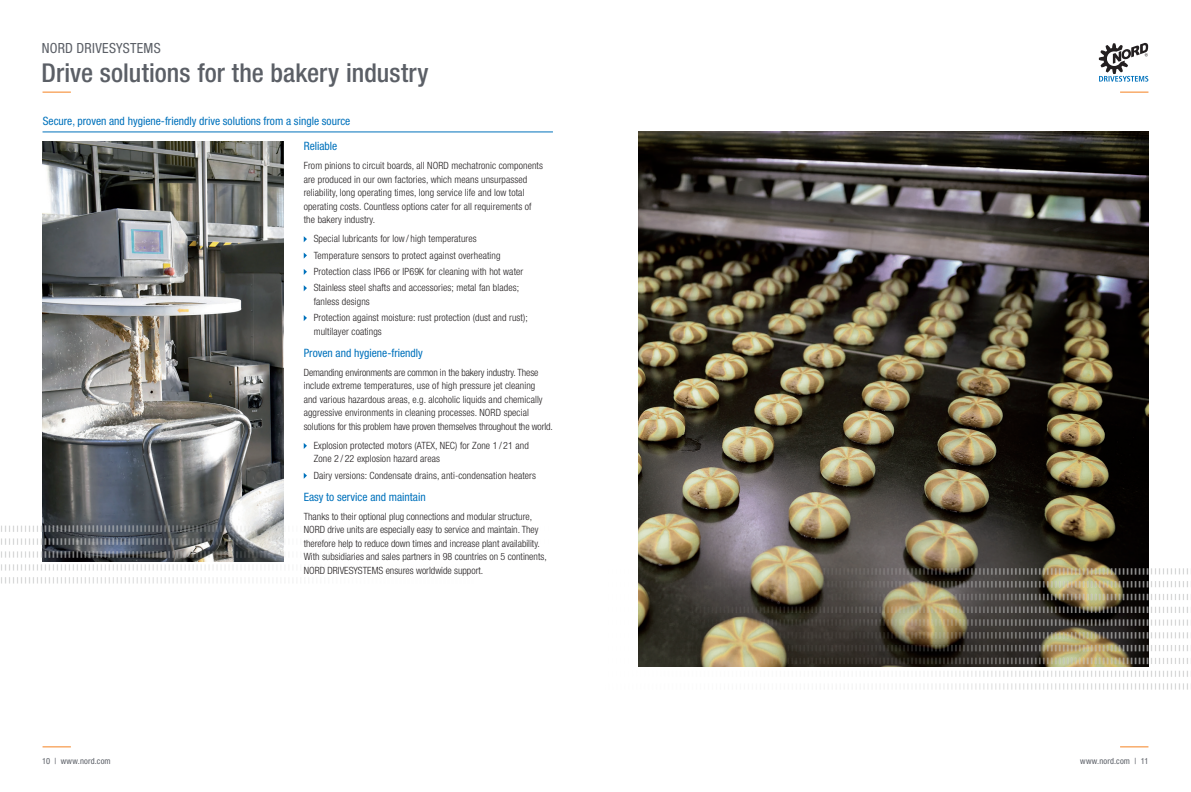
<style>
.page{position:relative;width:1191px;height:792px;background:#fff}
.page>*{position:absolute;margin:0;border:0;box-sizing:border-box;transform-origin:0 0}
.t1{font:500 condensed 26px "Helvetica Neue LT Std";letter-spacing:.005em;color:#5b5f66}
.t2{font:condensed 14px "Helvetica Neue LT Std";letter-spacing:.02em;color:#5b5f66}
.t3{font:condensed 11.5px "Helvetica Neue LT Std";color:#0072bc}
.t4{font:300 condensed 10px/13.5px "Helvetica Neue LT Std";letter-spacing:.01em;color:#231f20}
.t5{font:300 condensed 10px "Helvetica Neue LT Std";letter-spacing:-.01em;color:#231f20}
.t6{font:condensed 8.5px "Helvetica Neue LT Std";letter-spacing:.02em;color:#5b5f66}
</style>
<div class="page">
<svg style="left:43px;top:746px;width:28px;height:1px"></svg>
<svg style="left:1120px;top:746px;width:28px;height:1px"></svg>
<svg style="left:43px;top:92px;width:28px;height:1px"></svg>
<svg style="left:1120px;top:92px;width:28px;height:1px"></svg>
<svg style="left:1098px;top:43px;width:50px;height:39px"></svg>
<img style="left:43px;top:142px;width:240px;height:380px">
<img style="left:1px;top:522px;width:283px;height:62px">
<svg style="left:304px;top:236px;width:3px;height:6px"></svg>
<svg style="left:304px;top:253px;width:3px;height:6px"></svg>
<svg style="left:304px;top:269px;width:3px;height:6px"></svg>
<svg style="left:304px;top:285px;width:3px;height:6px"></svg>
<svg style="left:304px;top:315px;width:3px;height:6px"></svg>
<svg style="left:304px;top:443px;width:3px;height:6px"></svg>
<svg style="left:304px;top:473px;width:3px;height:6px"></svg>
<hr style="left:43px;top:132px;width:510px;height:1px;background:#0072bc">
<img style="left:638px;top:132px;width:510px;height:432px">
<img style="left:638px;top:564px;width:550px;height:126px">
<h2 class="t2" style="left:42px;top:40px;width:120px">NORD DRIVESYSTEMS</h2>
<h1 class="t1" style="left:41px;top:57px;width:389px">Drive solutions for the bakery industry</h1>
<p class="t3" style="left:43px;top:114px;width:309px">Secure, proven and hygiene-friendly drive solutions from a single source</p>
<p class="t3" style="left:304px;top:139px;width:35px">Reliable</p>
<p class="t4" style="left:304px;top:159px;width:241px">From pinions to circuit boards, all NORD mechatronic components are produced in our own factories, which means unsurpassed</p>
<p class="t4" style="left:304px;top:186px;width:222px">reliability, long operating times, long service life and low total</p>
<p class="t4" style="left:304px;top:199px;width:229px">operating costs. Countless options cater for all requirements of</p>
<p class="t4" style="left:304px;top:213px;width:73px">the bakery industry.</p>
<p class="t4" style="left:314px;top:232px;width:164px">Special lubricants for low/ high temperatures</p>
<p class="t4" style="left:314px;top:248px;width:188px">Temperature sensors to protect against overheating</p>
<p class="t4" style="left:314px;top:265px;width:211px">Protection class IP66 or IP69K for cleaning with hot water</p>
<p class="t4" style="left:314px;top:281px;width:207px">Stainless steel shafts and accessories; metal fan blades;</p>
<p class="t4" style="left:314px;top:294px;width:57px">fanless designs</p>
<p class="t4" style="left:314px;top:311px;width:216px">Protection against moisture: rust protection (dust and rust);</p>
<p class="t4" style="left:314px;top:324px;width:70px">multilayer coatings</p>
<p class="t3" style="left:304px;top:346px;width:121px">Proven and hygiene-friendly</p>
<p class="t5" style="left:304px;top:366px;width:236px">Demanding environments are common in the bakery industry. These</p>
<p class="t4" style="left:304px;top:379px;width:233px">include extreme temperatures, use of high pressure jet cleaning</p>
<p class="t4" style="left:304px;top:392px;width:240px">and various hazardous areas, e.g. alcoholic liquids and chemically</p>
<p class="t4" style="left:304px;top:406px;width:227px">aggressive environments in cleaning processes. NORD special</p>
<p class="t5" style="left:304px;top:420px;width:251px">solutions for this problem have proven themselves throughout the world.</p>
<p class="t4" style="left:314px;top:439px;width:217px">Explosion protected motors (ATEX, NEC) for Zone 1 / 21 and</p>
<p class="t4" style="left:314px;top:452px;width:128px">Zone 2 / 22 explosion hazard areas</p>
<p class="t4" style="left:314px;top:468px;width:224px">Dairy versions: Condensate drains, anti-condensation heaters</p>
<p class="t3" style="left:304px;top:490px;width:123px">Easy to service and maintain</p>
<p class="t4" style="left:304px;top:510px;width:230px">Thanks to their optional plug connections and modular structure,</p>
<p class="t4" style="left:304px;top:523px;width:236px">NORD drive units are especially easy to service and maintain. They</p>
<p class="t4" style="left:304px;top:537px;width:238px">therefore help to reduce down times and increase plant availability.</p>
<p class="t4" style="left:304px;top:550px;width:244px">With subsidiaries and sales partners in 98 countries on 5 continents,</p>
<p class="t4" style="left:304px;top:564px;width:181px">NORD DRIVESYSTEMS ensures worldwide support.</p>
<p class="t6" style="left:42px;top:756px;width:70px">10 | www.nord.com</p>
<p class="t6" style="left:1080px;top:756px;width:70px">www.nord.com | 11</p>
</div>
